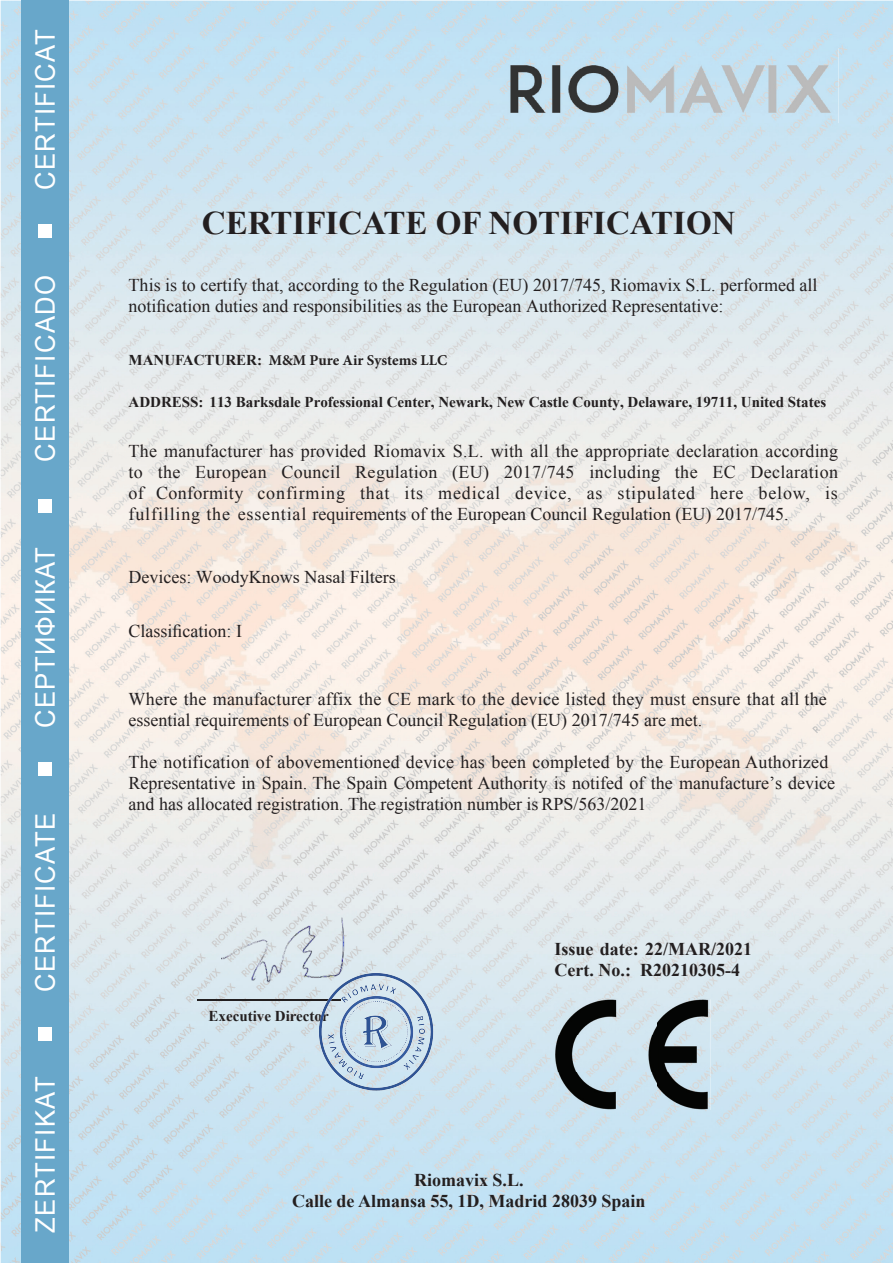
<style>
.page{position:relative;width:893px;height:1263px;background:#fff}
.page>*{position:absolute;margin:0;border:0;box-sizing:border-box;transform-origin:0 0}
.t1{font:700 33px "Times New Roman";color:#231f20}
.t2{font:27px "Arial";letter-spacing:.05em;color:#fff;scale:.95 1}
.t3{font:18px/21px "Times New Roman";color:#231f20}
.t4{font:700 18px/21px "Times New Roman";color:#231f20}
.t5{font:700 15px "Times New Roman";color:#231f20}
.t6{font:700 15px "Minion Pro";color:#231f20}
.s1{font-family:"Times New Roman"}
</style>
<div class="page">
<img style="left:1px;top:1px;width:892px;height:1262px">
<img style="left:479px;top:48px;width:359px;height:74px">
<img style="left:554px;top:999px;width:156px;height:110px">
<div style="left:21px;top:0;width:48px;height:1263px;background:#68a7ca"></div>
<div style="left:38px;top:224px;width:14px;height:14px;background:#fff"></div>
<div style="left:38px;top:499px;width:14px;height:14px;background:#fff"></div>
<div style="left:38px;top:762px;width:14px;height:14px;background:#fff"></div>
<div style="left:38px;top:1027px;width:14px;height:14px;background:#fff"></div>
<img style="left:193px;top:896px;width:183px;height:123px">
<img style="left:310px;top:970px;width:135px;height:120px">
<h2 class="t2" style="left:27px;top:190px;width:170px;rotate:-90deg">CERTIFICAT</h2>
<h2 class="t2" style="left:27px;top:461px;width:198px;rotate:-90deg">CERTIFICADO</h2>
<h2 class="t2" style="left:27px;top:728px;width:192px;rotate:-90deg">СЕРТИФИКАТ</h2>
<h2 class="t2" style="left:27px;top:992px;width:190px;rotate:-90deg">CERTIFICATE</h2>
<h2 class="t2" style="left:27px;top:1233px;width:166px;rotate:-90deg">ZERTIFIKAT</h2>
<h1 class="t1" style="left:202px;top:199px;width:535px">CERTIFICATE OF NOTIFICATION</h1>
<p class="t3" style="left:129px;top:274px;width:690px">This is to certify that, according to the Regulation (EU) 2017/745, Riomavix S.L. performed all notification duties and responsibilities as the European Authorized Representative:</p>
<p class="t6" style="left:129px;top:350px;width:320px"><span class="s1">MANUFACTURER:</span> M&amp;M Pure Air Systems LLC</p>
<p class="t5" style="left:129px;top:391px;width:699px">ADDRESS: 113 Barksdale Professional Center, Newark, New Castle County, Delaware, 19711, United States</p>
<p class="t3" style="left:129px;top:440px;width:711px;text-align:justify">The manufacturer has provided Riomavix S.L. with all the appropriate declaration according to the European Council Regulation (EU) 2017/745 including the EC Declaration of Conformity confirming that its medical device, as stipulated here below, is fulfilling the essential requirements of the European Council Regulation (EU) 2017/745.</p>
<p class="t3" style="left:129px;top:566px;width:269px">Devices: WoodyKnows Nasal Filters</p>
<p class="t3" style="left:129px;top:620px;width:115px">Classification: I</p>
<p class="t3" style="left:129px;top:688px;width:700px">Where the manufacturer affix the CE mark to the device listed they must ensure that all the essential requirements of European Council Regulation (EU) 2017/745 are met.</p>
<p class="t3" style="left:129px;top:751px;width:708px">The notification of abovementioned device has been completed by the European Authorized<br>Representative in Spain. The Spain Competent Authority is notifed of the manufacture’s device and has allocated registration. The registration number is RPS/563/2021</p>
<p class="t5" style="left:209px;top:1005px;width:122px">Executive Director</p>
<p class="t4" style="left:554px;top:938px;width:199px">Issue date: 22/MAR/2021<br>Cert. No.: R20210305-4</p>
<p class="t4" style="left:292px;top:1169px;width:355px;text-align:center">Riomavix S.L.<br>Calle de Almansa 55, 1D, Madrid 28039 Spain</p>
</div>
